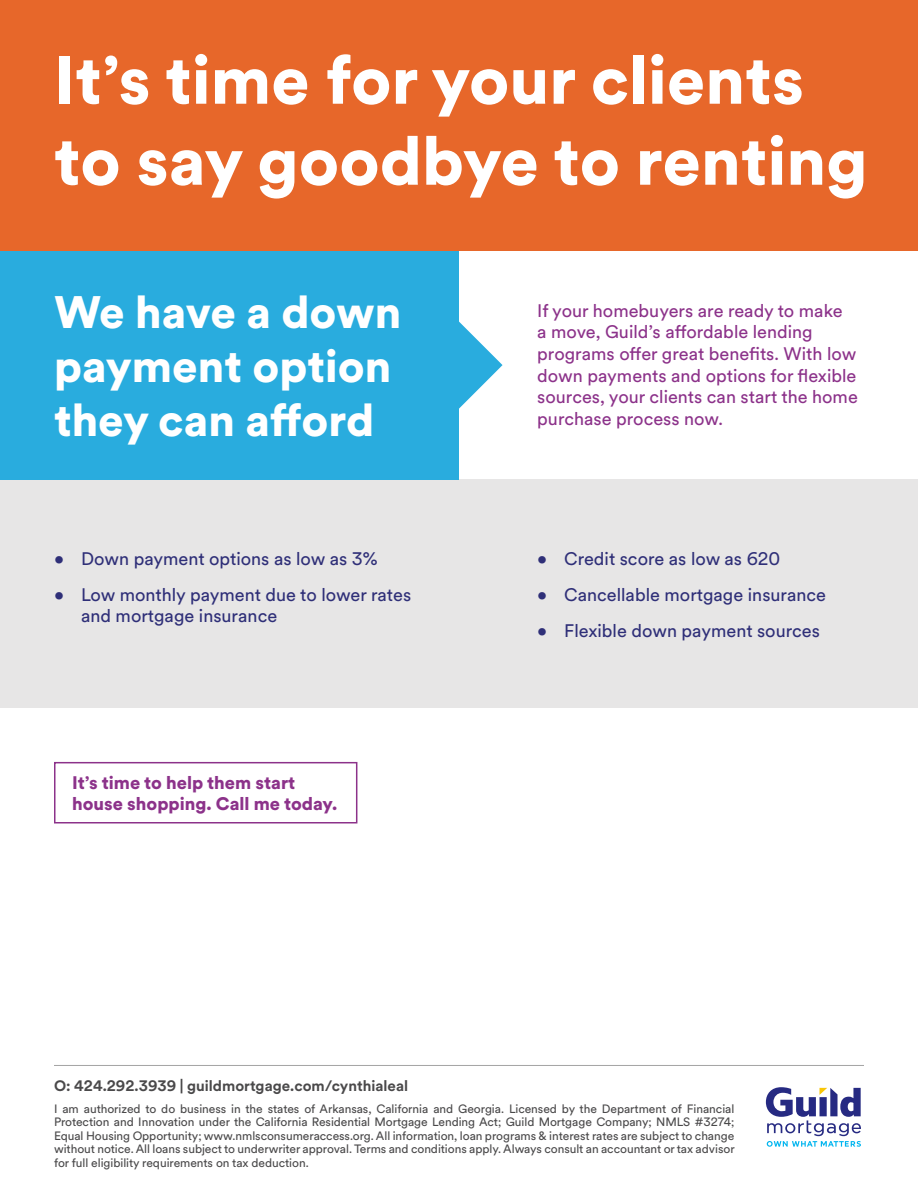
<style>
.page{position:relative;width:918px;height:1188px;background:#fff}
.page>*{position:absolute;margin:0;border:0;box-sizing:border-box;transform-origin:0 0}
.t1{font:900 67.5px/81px "Guild Circular";color:#fff}
.t2{font:900 45px/54px "Guild Circular";color:#fff}
.t3{font:18px/21.6px "Guild Circular";color:#8c328a}
.t4{font:18px/21.6px "Guild Circular";color:#2f2f78}
.t5{font:900 18px/21.6px "Guild Circular";color:#8c328a}
.t6{font:700 15px "Guild Circular";color:#4a494a}
.t7{font:12px/13.5px "Guild Circular";letter-spacing:-.005em;color:#4a494a;text-align:justify}
</style>
<div class="page">
<div style="left:0;top:0;width:918px;height:251px;background:#e7672a"></div>
<div style="left:0;top:480px;width:918px;height:228px;background:#e7e6e6"></div>
<svg style="left:459px;top:322px;width:44px;height:87px"></svg>
<div style="left:0;top:251px;width:459px;height:229px;background:#29acde"></div>
<div style="left:54px;top:762px;width:303px;height:62px;border:2px solid #8c328a"></div>
<svg style="left:766px;top:1087px;width:95px;height:60px"></svg>
<hr style="left:54px;top:1065px;width:810px;height:1px;background:#a4a4a4">
<h1 class="t1" style="left:54px;top:37px;width:815px">It’s time for your clients to say goodbye to renting</h1>
<h2 class="t2" style="left:54px;top:284px;width:349px">We have a down payment option they can afford</h2>
<h3 class="t3" style="left:537px;top:299px;width:322px">If your homebuyers are ready to make<br>a move, Guild’s affordable lending programs offer great benefits. With low down payments and options for flexible sources, your clients can start the home purchase process now.</h3>
<h3 class="t4" style="left:54px;top:547px;width:325px">• Down payment options as low as 3%</h3>
<h3 class="t4" style="left:81px;top:583px;width:332px;text-indent:-27px">• Low monthly payment due to lower rates and mortgage insurance</h3>
<h3 class="t5" style="left:72px;top:771px;width:267px">It’s time to help them start house shopping. Call me today.</h3>
<h3 class="t4" style="left:537px;top:547px;width:245px">• Credit score as low as 620</h3>
<h3 class="t4" style="left:537px;top:583px;width:290px">• Cancellable mortgage insurance</h3>
<h3 class="t4" style="left:537px;top:619px;width:284px">• Flexible down payment sources</h3>
<p class="t6" style="left:54px;top:1075px;width:356px">O: 424.292.3939 | guildmortgage.com/cynthialeal</p>
<p class="t7" style="left:54px;top:1101px;width:682px">I am authorized to do business in the states of Arkansas, California and Georgia. Licensed by the Department of Financial Protection and Innovation under the California Residential Mortgage Lending Act; Guild Mortgage Company; NMLS #3274; Equal Housing Opportunity; www.nmlsconsumeraccess.org. All information, loan programs &amp; interest rates are subject to change without notice. All loans subject to underwriter approval. Terms and conditions apply. Always consult an accountant or tax advisor for full eligibility requirements on tax deduction.</p>
</div>
